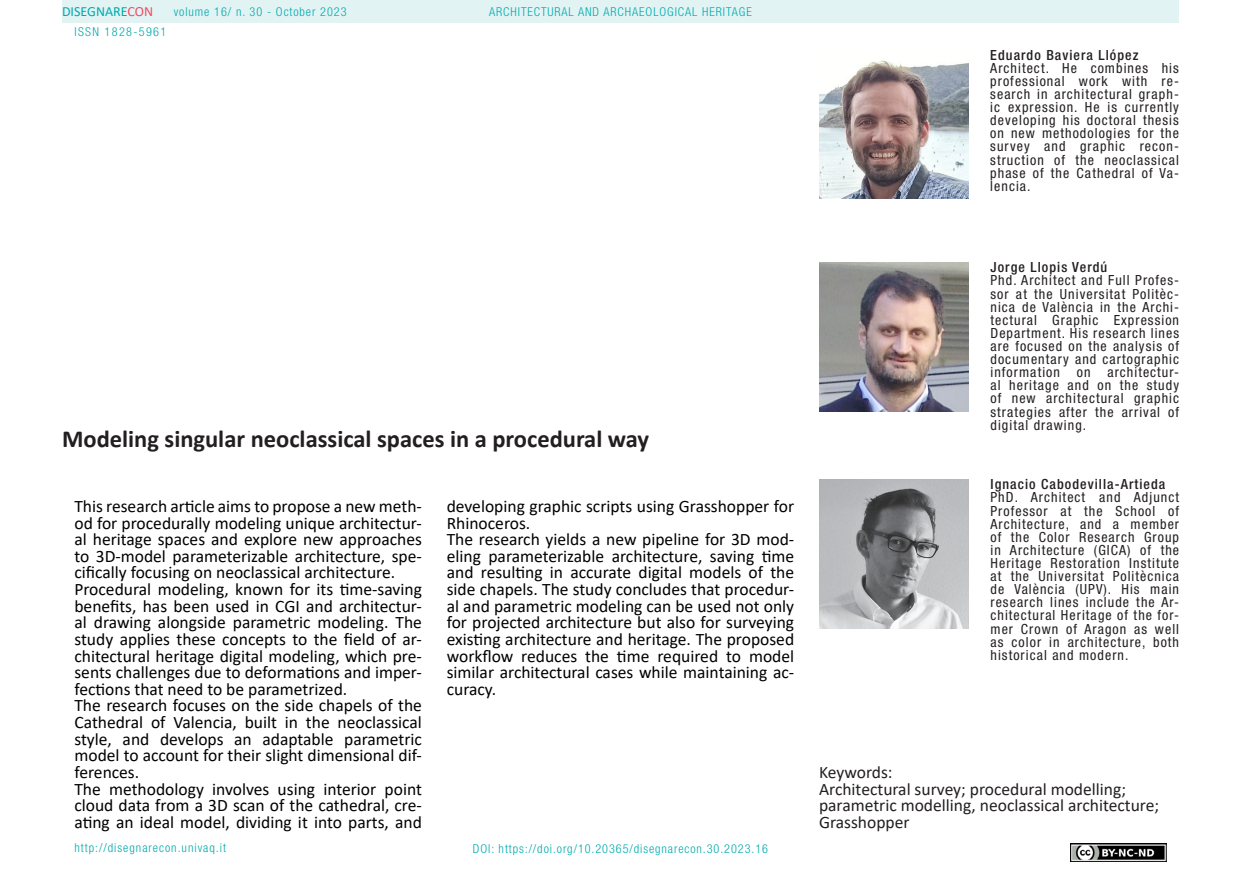
<style>
.page{position:relative;width:1241px;height:893px;background:#fff}
.page>*{position:absolute;margin:0;border:0;box-sizing:border-box;transform-origin:0 0}
.t1{font:700 24.5px "Calibri";color:#231f20}
.t2{font:17.5px/16.6px "Calibri";color:#000}
.t3{font:17.5px/16.6px "Calibri";color:#231f20}
.t4{font:condensed 14px/13.1px "Helvetica Neue LT Std";letter-spacing:.075em;color:#231f20;text-align:justify}
.t5{font:500 condensed 14px "Helvetica Neue LT Std";letter-spacing:.075em;color:#231f20}
.t6{font:14px "Calibri";color:#00aaad}
.t7{font:300 condensed 12.25px "Helvetica Neue LT Std";letter-spacing:.075em;color:#00aaad}
.t8{font:300 condensed 12.25px "Helvetica Neue LT Std";letter-spacing:.11em;color:#00aaad}
.s1{color:#f24862}
</style>
<div class="page">
<div style="left:62px;top:0;width:1116px;height:23px;background:#e2f3f4"></div>
<img style="left:1070px;top:843px;width:96px;height:18px">
<img style="left:819px;top:262px;width:149px;height:149px">
<img style="left:819px;top:479px;width:149px;height:149px">
<img style="left:819px;top:60px;width:149px;height:138px">
<p class="t6" style="left:62px;top:2px;width:93px">DISEGNARE<span class="s1">CON</span></p>
<p class="t7" style="left:489px;top:5px;width:264px">ARCHITECTURAL AND ARCHAEOLOGICAL HERITAGE</p>
<p class="t7" style="left:174px;top:5px;width:174px">volume 16/ n. 30 - October 2023</p>
<p class="t8" style="left:74px;top:24px;width:93px">ISSN 1828-5961</p>
<p class="t5" style="left:990px;top:46px;width:149px">Eduardo Baviera Llópez</p>
<p class="t4" style="left:990px;top:61px;width:190px">Architect. He combines his professional work with re&shy;search in architectural graph&shy;ic expression. He is currently developing his doctoral thesis on new methodologies for the survey and graphic recon&shy;struction of the neoclassical phase of the Cathedral of Va&shy;lencia.</p>
<h1 class="t1" style="left:62px;top:421px;width:588px">Modeling singular neoclassical spaces in a procedural way</h1>
<p class="t2" style="left:74px;top:497px;width:349px">This research article aims to propose a new meth&shy;od for procedurally modeling unique architectur&shy;al heritage spaces and explore new approaches to 3D-model parameterizable architecture, spe&shy;cifically focusing on neoclassical architecture.<br>Procedural modeling, known for its time-saving benefits, has been used in CGI and architectur&shy;al drawing alongside parametric modeling. The study applies these concepts to the field of ar&shy;chitectural heritage digital modeling, which pre&shy;sents challenges due to deformations and imper&shy;fections that need to be parametrized.<br>The research focuses on the side chapels of the Cathedral of Valencia, built in the neoclassical style, and develops an adaptable parametric model to account for their slight dimensional dif&shy;ferences.<br>The methodology involves using interior point cloud data from a 3D scan of the cathedral, cre&shy;ating an ideal model, dividing it into parts, and</p>
<p class="t7" style="left:74px;top:841px;width:153px">http://disegnarecon.univaq.it</p>
<p class="t2" style="left:446px;top:497px;width:349px">developing graphic scripts using Grasshopper for Rhinoceros.<br>The research yields a new pipeline for 3D mod&shy;eling parameterizable architecture, saving time and resulting in accurate digital models of the side chapels. The study concludes that procedur&shy;al and parametric modeling can be used not only for projected architecture but also for surveying existing architecture and heritage. The proposed workflow reduces the time required to model similar architectural cases while maintaining ac&shy;curacy.</p>
<p class="t7" style="left:473px;top:842px;width:296px">DOI: https://doi.org/10.20365/disegnarecon.30.2023.16</p>
<p class="t5" style="left:990px;top:259px;width:118px">Jorge Llopis Verdú</p>
<p class="t4" style="left:990px;top:274px;width:190px">Phd. Architect and Full Profes&shy;sor at the Universitat Politèc&shy;nica de València in the Archi&shy;tectural Graphic Expression Department. His research lines are focused on the analysis of documentary and cartographic information on architectur&shy;al heritage and on the study of new architectural graphic strategies after the arrival of digital drawing.</p>
<p class="t5" style="left:990px;top:476px;width:176px">Ignacio Cabodevilla-Artieda</p>
<p class="t4" style="left:990px;top:491px;width:190px">PhD. Architect and Adjunct Professor at the School of Architecture, and a member of the Color Research Group in Architecture (GICA) of the Heritage Restoration Institute at the Universitat Politècnica de València (UPV). His main research lines include the Ar&shy;chitectural Heritage of the for&shy;mer Crown of Aragon as well as color in architecture, both historical and modern.</p>
<p class="t3" style="left:819px;top:763px;width:341px">Keywords:<br>Architectural survey; procedural modelling; parametric modelling, neoclassical architecture;<br>Grasshopper</p>
</div>
